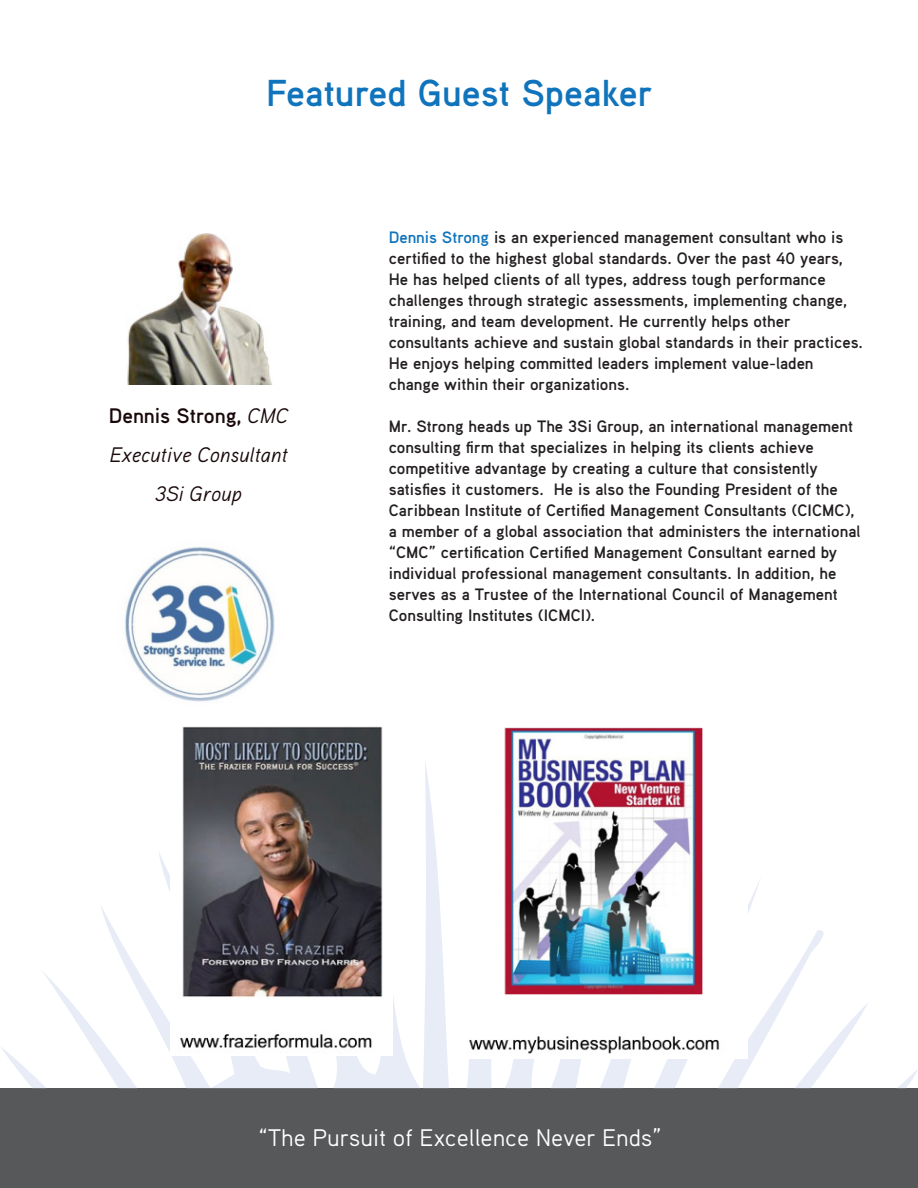
<style>
.page{position:relative;width:918px;height:1188px;background:#fff}
.page>*{position:absolute;margin:0;border:0;box-sizing:border-box;transform-origin:0 0}
.t1{font:700 37.5px "Aaux Pro";color:#1074bc}
.t2{font:24px "Aaux Pro";color:#fff}
.t3{font:italic 21px "Aaux Pro";color:#1a090b}
.t4{font:700 21px "Aaux Pro";color:#1a090b}
.t5{font:700 16.5px/21px "Aaux Pro";color:#231f20}
.s1{font-weight:400;font-style:italic}
.s2{color:#1074bc}
</style>
<div class="page">
<div style="left:0;top:1088px;width:918px;height:100px;background:#57585a"></div>
<svg style="left:1px;top:762px;width:917px;height:326px"></svg>
<img style="left:127px;top:234px;width:146px;height:151px">
<img style="left:125px;top:547px;width:150px;height:155px">
<img style="left:171px;top:726px;width:222px;height:329px">
<img style="left:459px;top:727px;width:288px;height:331px">
<p class="t1" style="left:266px;top:69px;width:388px">Featured Guest Speaker</p>
<p class="t4" style="left:109px;top:403px;width:181px">Dennis Strong, <span class="s1">CMC</span></p>
<p class="t3" style="left:110px;top:441px;width:179px">Executive Consultant</p>
<p class="t3" style="left:155px;top:480px;width:88px">3Si Group</p>
<p class="t5" style="left:389px;top:226px;width:476px"><span class="s2">Dennis Strong</span> is an experienced management consultant who is certified to the highest global standards. Over the past 40 years, He has helped clients of all types, address tough performance challenges through strategic assessments, implementing change, training, and team development. He currently helps other consultants achieve and sustain global standards in their practices.<br>He enjoys helping committed leaders implement value-laden change within their organizations.</p>
<p class="t5" style="left:389px;top:415px;width:473px">Mr. Strong heads up The 3Si Group, an international management consulting firm that specializes in helping its clients achieve competitive advantage by creating a culture that consistently satisfies it customers. He is also the Founding President of the Caribbean Institute of Certified Management Consultants (CICMC), a member of a global association that administers the international “CMC” certification Certified Management Consultant earned by individual professional management consultants. In addition, he serves as a Trustee of the International Council of Management Consulting Institutes (ICMCI).</p>
<p class="t2" style="left:259px;top:1123px;width:405px">“The Pursuit of Excellence Never Ends”</p>
</div>
